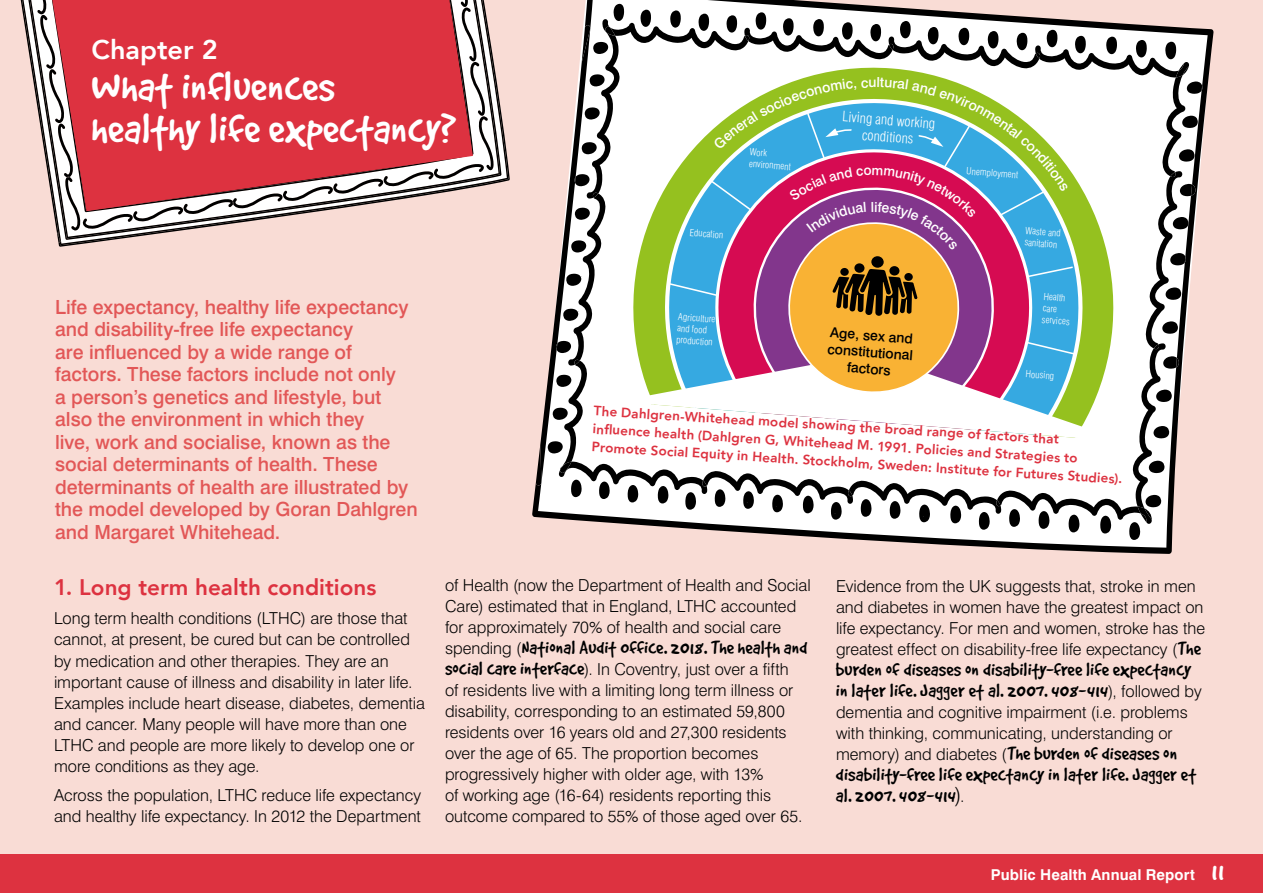
<style>
.page{position:relative;width:1263px;height:893px;background:#f9dcd5}
.page>*{position:absolute;margin:0;border:0;box-sizing:border-box;transform-origin:0 0}
.t1{font:46.5px/42px "Good Dog";letter-spacing:.005em;color:#fff}
.t2{font:800 27px "Avenir";color:#fff}
.t3{font:800 22.5px "Avenir";color:#dd3240}
.t4{font:21px/21px "Good Dog";letter-spacing:.015em;color:#000}
.t5{font:500 19.5px/22.5px "Swiss 721 BT";color:#e25757}
.t6{font:300 16.5px/21px "Swiss 721 BT";color:#000}
.t7{font:700 15px "Swiss 721 BT";letter-spacing:.01em;color:#fff}
.t8{font:500 13.95px/16.6px "Swiss 721 BT";color:#000;text-align:center}
.t9{font:300 condensed 13.95px/16.6px "Swiss 721 BT";color:#fff;text-align:center}
.t10{font:500 13.95px "Swiss 721 BT";color:#fff}
.t11{font:800 13.5px/18.1px "Avenir";color:#dd3240}
.t12{font:300 condensed 9.6px/11.6px "Swiss 721 BT";color:#fff}
.s1{font-family:"Swiss 721 BT";font-weight:300;font-size:16.5px}
.s2{font-family:"Good Dog";font-weight:400;font-size:21px}
.s3{font-family:"Swiss 721 BT";font-weight:300}
.s4{font-family:"Good Dog";font-weight:400;font-size:30px}
</style>
<div class="page">
<div style="left:0;top:855px;width:1263px;height:38px;background:#dd3240"></div>
<svg style="left:20px;top:0;width:480px;height:184px"></svg>
<svg style="left:31px;top:0;width:463px;height:243px"></svg>
<svg style="left:52px;top:0;width:421px;height:211px;background:#d74a55"></svg>
<svg style="left:532px;top:0;width:681px;height:554px"></svg>
<svg style="left:536px;top:4px;width:666px;height:536px;background:#c0b9b2"></svg>
<h2 class="t2" style="left:92px;top:25px;width:128px">Chapter 2</h2>
<h1 class="t1" style="left:92px;top:65px;width:366px">What influences<br>healthy life expectancy?</h1>
<p class="t12" style="left:690px;top:227px;width:35px;rotate:4deg">Education</p>
<p class="t12" style="left:750px;top:146px;width:44px;rotate:4deg">Work environment</p>
<p class="t10" style="left:868px;top:74px;width:10px">u</p>
<p class="t9" style="left:843px;top:108px;width:95px;rotate:5deg">Living and working conditions</p>
<p class="t12" style="left:967px;top:165px;width:53px;rotate:4deg">Unemployment</p>
<p class="t12" style="left:1026px;top:225px;width:37px;rotate:4deg">Waste and sanitation</p>
<p class="t5" style="left:55px;top:295px;width:364px">Life expectancy, healthy life expectancy and disability-free life expectancy<br>are influenced by a wide range of factors. These factors include not only<br>a person’s genetics and lifestyle, but also the environment in which they<br>live, work and socialise, known as the social determinants of health. These determinants of health are illustrated by the model developed by Goran Dahlgren and Margaret Whitehead.</p>
<h3 class="t3" style="left:54px;top:567px;width:324px">1. Long term health conditions</h3>
<p class="t6" style="left:54px;top:608px;width:372px">Long term health conditions (LTHC) are those that cannot, at present, be cured but can be controlled by medication and other therapies. They are an important cause of illness and disability in later life.<br>Examples include heart disease, diabetes, dementia and cancer. Many people will have more than one LTHC and people are more likely to develop one or more conditions as they age.</p>
<p class="t6" style="left:54px;top:784px;width:368px">Across the population, LTHC reduce life expectancy and healthy life expectancy. In 2012 the Department</p>
<p class="t12" style="left:678px;top:311px;width:39px;rotate:4deg">Agriculture and food production</p>
<p class="t8" style="left:830px;top:323px;width:87px;rotate:5deg">Age, sex and constitutional factors</p>
<p class="t12" style="left:1044px;top:291px;width:30px;rotate:4deg">Health care services</p>
<p class="t12" style="left:1026px;top:368px;width:30px;rotate:4deg">Housing</p>
<p class="t11" style="left:594px;top:403px;width:533px;rotate:3deg">The Dahlgren-Whitehead model showing the broad range of factors that<br>infl uence health (Dahlgren G, Whitehead M. 1991. Policies and Strategies to<br>Promote Social Equity in Health. Stockholm, Sweden: Institute for Futures Studies).</p>
<p class="t6" style="left:445px;top:575px;width:367px">of Health (now the Department of Health and Social<br>Care) estimated that in England, LTHC accounted for approximately 70% of health and social care</p>
<p class="t4" style="left:445px;top:637px;width:364px"><span class="s1">spending (</span>National Audit Office. 2018. The health and</p>
<p class="t6" style="left:445px;top:659px;width:359px"><span class="s2">social care interface</span>). In Coventry, just over a fifth of residents live with a limiting long term illness or disability, corresponding to an estimated 59,800 residents over 16 years old and 27,300 residents over the age of 65. The proportion becomes progressively higher with older age, with 13%<br>of working age (16-64) residents reporting this outcome compared to 55% of those aged over 65.</p>
<p class="t6" style="left:836px;top:576px;width:371px">Evidence from the UK suggests that, stroke in men and diabetes in women have the greatest impact on life expectancy. For men and women, stroke has the greatest effect on disability-free life expectancy (<span class="s2">The</span></p>
<p class="t4" style="left:836px;top:659px;width:367px">burden of diseases on disability-free life expectancy in later life. Jagger et al. 2007. 408-414<span class="s1">), followed by</span></p>
<p class="t6" style="left:836px;top:702px;width:353px">dementia and cognitive impairment (i.e. problems with thinking, communicating, understanding or</p>
<p class="t4" style="left:836px;top:743px;width:362px"><span class="s1">memory) and diabetes (</span>The burden of diseases on disability-free life expectancy in later life. Jagger et al. 2007. 408-414<span class="s3">)</span><span class="s1">.</span></p>
<p class="t7" style="left:991px;top:865px;width:234px">Public Health Annual Report <span class="s4">11</span></p>
</div>
